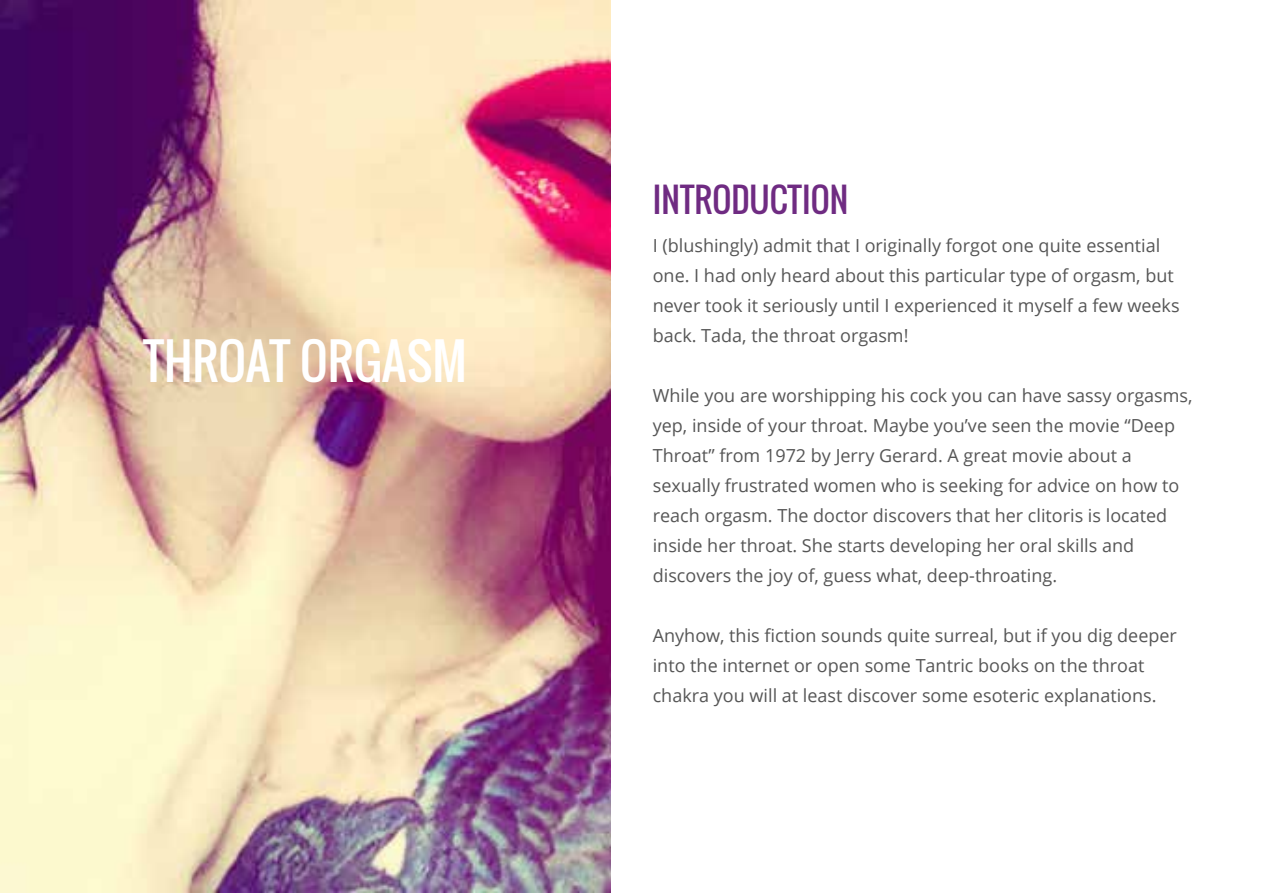
<style>
.page{position:relative;width:1263px;height:893px;background:#fff}
.page>*{position:absolute;margin:0;border:0;box-sizing:border-box;transform-origin:0 0}
.t1{font:48px "Oswald";color:#fff}
.t2{font:33px "Oswald";color:#6f2b82}
.t3{font:18px/30px "Open Sans";color:#565656}
</style>
<div class="page">
<img style="left:0;top:0;width:610px;height:893px">
<h1 class="t1" style="left:143px;top:325px;width:325px">THROAT ORGAS M</h1>
<h2 class="t2" style="left:653px;top:175px;width:27px">INTRODUCTION</h2>
<p class="t3" style="left:653px;top:230px;width:528px">I (blushingly) admit that I originally forgot one quite essential one. I had only heard about this particular type of orgasm, but never took it seriously until I experienced it myself a few weeks back. Tada, the throat orgasm!</p>
<p class="t3" style="left:653px;top:380px;width:541px">While you are worshipping his cock you can have sassy orgasms, yep, inside of your throat. Maybe you’ve seen the movie “Deep Throat” from 1972 by Jerry Gerard. A great movie about a sexually frustrated women who is seeking for advice on how to reach orgasm. The doctor discovers that her clitoris is located inside her throat. She starts developing her oral skills and discovers the joy of, guess what, deep-throating.</p>
<p class="t3" style="left:653px;top:620px;width:526px">Anyhow, this fiction sounds quite surreal, but if you dig deeper into the internet or open some Tantric books on the throat chakra you will at least discover some esoteric explanations.</p>
</div>
